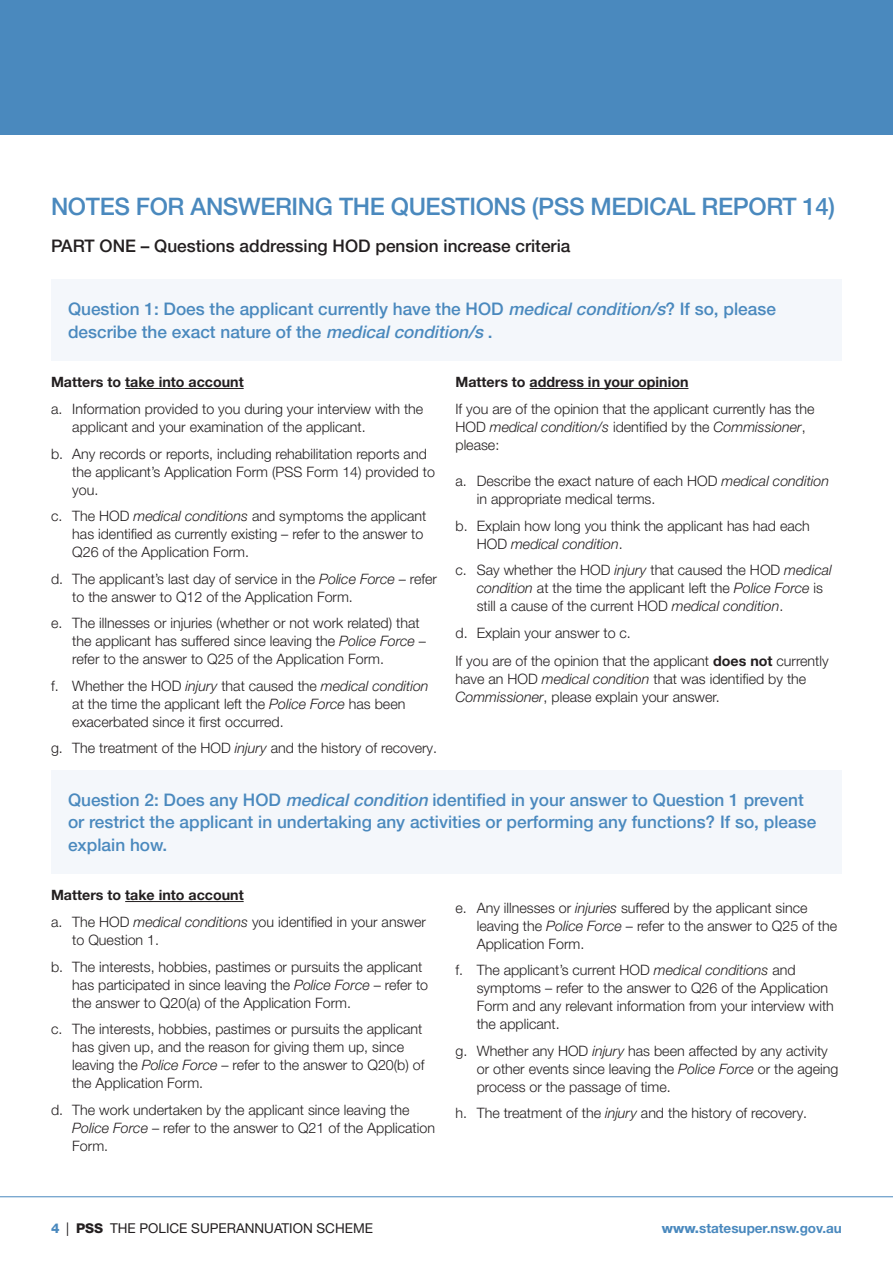
<style>
.page{position:relative;width:893px;height:1263px;background:#fff}
.page>*{position:absolute;margin:0;border:0;box-sizing:border-box;transform-origin:0 0}
.t1{font:500 24px "Helvetica Neue LT Pro";letter-spacing:-.015em;color:#4a89be}
.t2{font:500 17.25px/22.5px "Helvetica Neue LT Pro";color:#4a89be}
.t3{font:500 17.25px "Helvetica Neue LT Pro";color:#231f20}
.Bullet{font:300 14.25px/18px "Helvetica Neue LT Pro";color:#231f20}
.Body{font:300 14.25px/18px "Helvetica Neue LT Pro";color:#231f20}
.t4{font:700 14.25px "Helvetica Neue LT Std";color:#231f20}
.t5{font:13.5px "Helvetica Neue LT Pro";color:#231f20}
.t6{font:700 13.5px "Helvetica Neue LT Std";color:#4a89be}
.s1{font-style:italic}
.s2{font-family:"Helvetica Neue LT Std";font-weight:700}
.s3{font-family:"Helvetica Neue LT Std";font-weight:800;color:#4a89be}
.s4{font-family:"Helvetica Neue LT Std";font-weight:800}
.s5{font-weight:800}
</style>
<div class="page">
<hr style="left:0;top:1196px;width:893px;height:1px;background:#4a89be">
<div style="left:0;top:0;width:893px;height:135px;background:#4a89be"></div>
<hr style="left:125px;top:388px;width:119px;height:1px;background:#231f20">
<div style="left:51px;top:279px;width:791px;height:82px;background:#f4f7fb"></div>
<hr style="left:530px;top:388px;width:158px;height:1px;background:#231f20">
<div style="left:51px;top:770px;width:791px;height:104px;background:#f4f7fb"></div>
<hr style="left:125px;top:901px;width:119px;height:1px;background:#231f20">
<h1 class="t1" style="left:51px;top:192px;width:786px">NOTES FOR ANSWERING THE QUESTIONS (PSS MEDICAL REPORT 14)</h1>
<h2 class="t3" style="left:51px;top:235px;width:521px">PART ONE – Questions addressing HOD pension increase criteria</h2>
<h2 class="t2" style="left:68px;top:297px;width:709px">Question 1: Does the applicant currently have the HOD <span class="s1">medicalcondition/s</span>? If so, please describe the exact nature of the <span class="s1">medicalcondition/s</span> .</h2>
<h3 class="t4" style="left:51px;top:373px;width:194px">Matters to take into account</h3>
<p class="Bullet" style="left:72px;top:400px;width:353px;text-indent:-21px">a. Information provided to you during your interview with the applicant and your examination of the applicant.</p>
<p class="Bullet" style="left:72px;top:444px;width:364px;text-indent:-21px">b. Any records or reports, including rehabilitation reports and the applicant’s Application Form (PSS Form 14) provided to you.</p>
<p class="Bullet" style="left:72px;top:507px;width:356px;text-indent:-21px">c. The HOD <span class="s1">medical conditions</span> and symptoms the applicant has identified as currently existing – refer to the answer to<br>Q26 of the Application Form.</p>
<p class="Bullet" style="left:72px;top:569px;width:366px;text-indent:-21px">d. The applicant’s last day of service in the <span class="s1">Police Force</span> – refer to the answer to Q12 of the Application Form.</p>
<p class="Bullet" style="left:72px;top:614px;width:355px;text-indent:-21px">e. The illnesses or injuries (whether or not work related) that the applicant has suffered since leaving the <span class="s1">Police Force</span> – refer to the answer to Q25 of the Application Form.</p>
<p class="Bullet" style="left:72px;top:676px;width:358px;text-indent:-21px">f. Whether the HOD <span class="s1">injury</span> that caused the <span class="s1">medical condition </span>at the time the applicant left the <span class="s1">Police Force</span> has been exacerbated since it first occurred.</p>
<p class="Bullet" style="left:51px;top:739px;width:388px">g. The treatment of the HOD <span class="s1">injury</span> and the history of recovery.</p>
<h3 class="t4" style="left:455px;top:373px;width:235px">Matters to address in your opinion</h3>
<p class="Body" style="left:455px;top:400px;width:360px">If you are of the opinion that the applicant currently has the<br>HOD <span class="s1">medical condition/s</span> identified by the <span class="s1">Commissioner</span>, please:</p>
<p class="Bullet" style="left:477px;top:472px;width:354px;text-indent:-21px">a. Describe the exact nature of each HOD <span class="s1">medical condition </span>in appropriate medical terms.</p>
<p class="Bullet" style="left:477px;top:516px;width:335px;text-indent:-21px">b. Explain how long you think the applicant has had each<br>HOD <span class="s1">medical condition</span>.</p>
<p class="Bullet" style="left:477px;top:561px;width:357px;text-indent:-21px">c. Say whether the HOD <span class="s1">injury</span> that caused the HOD <span class="s1">medical condition</span> at the time the applicant left the <span class="s1">Police Force</span> is still a cause of the current HOD <span class="s1">medical condition</span>.</p>
<p class="Bullet" style="left:455px;top:623px;width:177px">d. Explain your answer to c.</p>
<p class="Body" style="left:455px;top:652px;width:375px">If you are of the opinion that the applicant <span class="s2">does not</span> currently have an HOD <span class="s1">medical condition</span> that was identified by the<br><span class="s1">Commissioner</span>, please explain your answer.</p>
<h2 class="t2" style="left:68px;top:788px;width:750px">Question 2: Does any HOD <span class="s1">medicalcondition</span> identified in your answer to Question 1 prevent or restrict the applicant in undertaking any activities or performing any functions? If so, please explain how.</h2>
<h3 class="t4" style="left:51px;top:886px;width:194px">Matters to take into account</h3>
<p class="Bullet" style="left:72px;top:913px;width:355px;text-indent:-21px">a. The HOD <span class="s1">medical conditions</span> you identified in your answer to Question 1.</p>
<p class="Bullet" style="left:72px;top:957px;width:357px;text-indent:-21px">b. The interests, hobbies, pastimes or pursuits the applicant has participated in since leaving the <span class="s1">Police Force</span> – refer to the answer to Q20(a) of the Application Form.</p>
<p class="Bullet" style="left:72px;top:1020px;width:354px;text-indent:-21px">c. The interests, hobbies, pastimes or pursuits the applicant has given up, and the reason for giving them up, since leaving the <span class="s1">Police Force</span> – refer to the answer to Q20(b) of the Application Form.</p>
<p class="Bullet" style="left:72px;top:1100px;width:364px;text-indent:-21px">d. The work undertaken by the applicant since leaving the<br><span class="s1">Police Force</span> – refer to the answer to Q21 of the Application<br>Form.</p>
<p class="Bullet" style="left:477px;top:898px;width:362px;text-indent:-21px">e. Any illnesses or <span class="s1">injuries</span> suffered by the applicant since leaving the <span class="s1">Police Force</span> – refer to the answer to Q25 of the<br>Application Form.</p>
<p class="Bullet" style="left:477px;top:961px;width:359px;text-indent:-21px">f. The applicant’s current HOD <span class="s1">medical conditions</span> and symptoms – refer to the answer to Q26 of the Application Form and any relevant information from your interview with the applicant.</p>
<p class="Bullet" style="left:477px;top:1041px;width:363px;text-indent:-21px">g. Whether any HOD <span class="s1">injury</span> has been affected by any activity or other events since leaving the <span class="s1">Police Force</span> or the ageing process or the passage of time.</p>
<p class="Bullet" style="left:455px;top:1104px;width:353px">h. The treatment of the <span class="s1">injury</span> and the history of recovery.</p>
<p class="t5" style="left:51px;top:1220px;width:323px"><span class="s3">4</span> | <span class="s4">PSS</span> THE POLICE SUPERANNUATION SCHEME</p>
<p class="t6" style="left:662px;top:1220px;width:182px"><span class="s5">www.</span>statesuper.nsw.gov.au</p>
</div>
